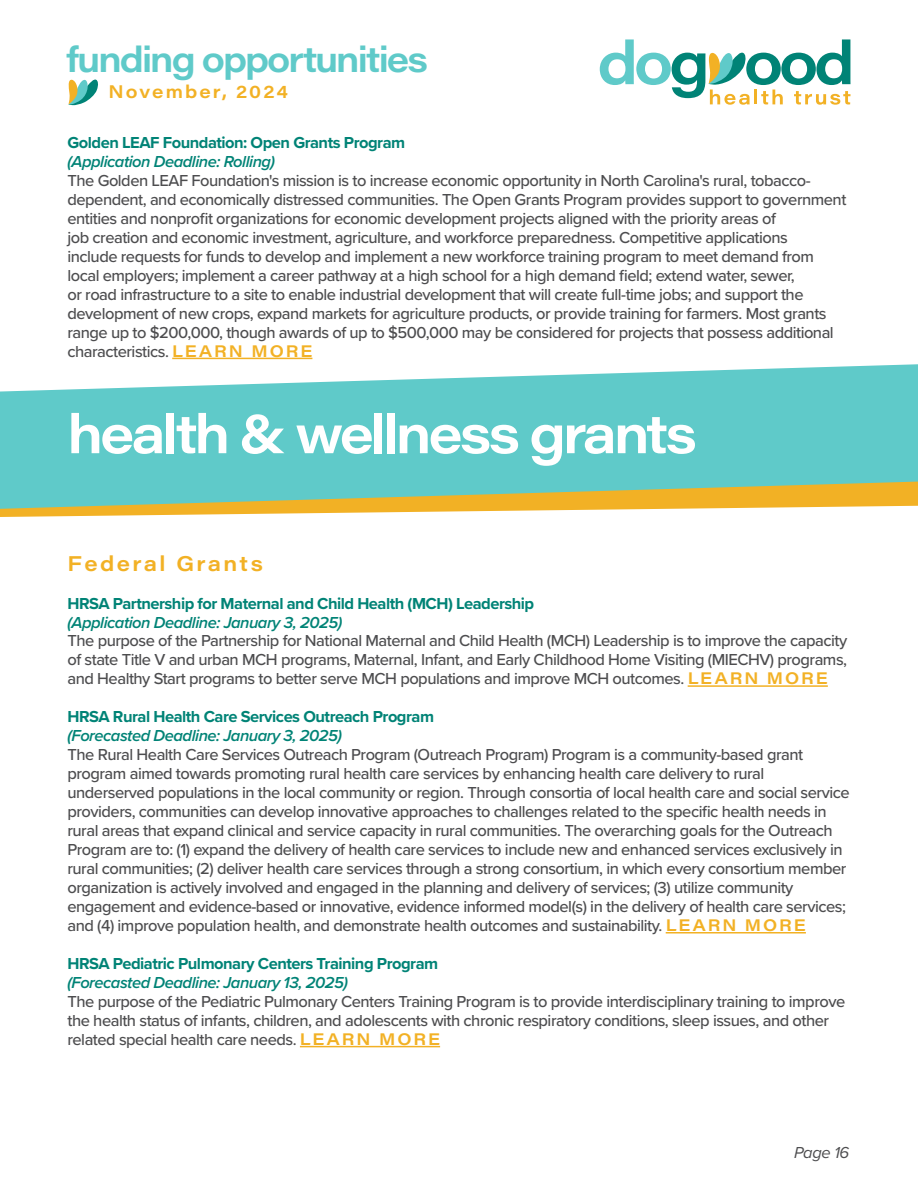
<style>
.page{position:relative;width:918px;height:1188px;background:#fff}
.page>*{position:absolute;margin:0;border:0;box-sizing:border-box;transform-origin:0 0}
.t1{font:54px "Acumin Variable Concept";letter-spacing:-.055em;color:#fff}
.t2{font:35.4px "Acumin Variable Concept";letter-spacing:-.055em;color:#5fcac9}
.t3{font:21px "Acumin Variable Concept";letter-spacing:.115em;color:#f2b125}
.t4{font:18px "Acumin Variable Concept";letter-spacing:.115em;color:#f2b125}
.t5{font:500 16.5px/18.9px "Proxima Nova";letter-spacing:-.03em;color:#4d4d4f}
.t6{font:700 16.5px "Proxima Nova";letter-spacing:-.03em;color:#008376}
.t7{font:italic 600 16.5px "Proxima Nova";letter-spacing:-.03em;color:#008376}
.t8{font:italic 16.5px "Proxima Nova";letter-spacing:-.02em;color:#4d4d4f}
.s1{font-family:"Acumin Variable Concept";font-weight:400;color:#f2b125}
</style>
<div class="page">
<svg style="left:0;top:509px;width:650px;height:8px"></svg>
<svg style="left:0;top:364px;width:918px;height:145px;background:#7cccbf"></svg>
<svg style="left:600px;top:39px;width:250px;height:66px"></svg>
<svg style="left:68px;top:80px;width:30px;height:25px"></svg>
<hr style="left:172px;top:358px;width:140px;height:1px;background:#f2b125">
<hr style="left:688px;top:685px;width:140px;height:2px;background:#f2b125">
<hr style="left:666px;top:932px;width:140px;height:2px;background:#f2b125">
<hr style="left:300px;top:1046px;width:140px;height:1px;background:#f2b125">
<h2 class="t2" style="left:66px;top:35px;width:363px">funding opportunities</h2>
<p class="t4" style="left:109px;top:80px;width:181px">November, 2024</p>
<p class="t6" style="left:68px;top:130px;width:339px">Golden LEAF Foundation: Open Grants Program</p>
<p class="t7" style="left:68px;top:149px;width:209px">(Application Deadline: Rolling)</p>
<p class="t5" style="left:68px;top:170px;width:780px">The Golden LEAF Foundation's mission is to increase economic opportunity in North Carolina's rural, tobacco&shy;dependent, and economically distressed communities. The Open Grants Program provides support to government entities and nonprofit organizations for economic development projects aligned with the priority areas of<br>job creation and economic investment, agriculture, and workforce preparedness. Competitive applications<br>include requests for funds to develop and implement a new workforce training program to meet demand from local employers; implement a career pathway at a high school for a high demand field; extend water, sewer,<br>or road infrastructure to a site to enable industrial development that will create full-time jobs; and support the development of new crops, expand markets for agriculture products, or provide training for farmers. Most grants range up to $200,000, though awards of up to $500,000 may be considered for projects that possess additional characteristics. <span class="s1">LE ARN MORE</span></p>
<h1 class="t1" style="left:68px;top:397px;width:631px">health &amp; wellness grants</h1>
<p class="t3" style="left:68px;top:549px;width:197px">Federal Grants</p>
<p class="t6" style="left:68px;top:591px;width:468px">HRSA Partnership for Maternal and Child Health (MCH) Leadership</p>
<p class="t7" style="left:68px;top:610px;width:276px">(Application Deadline: January 3, 2025)</p>
<p class="t5" style="left:68px;top:631px;width:781px;text-align:justify">The purpose of the Partnership for National Maternal and Child Health (MCH) Leadership is to improve the capacity of state Title V and urban MCH programs, Maternal, Infant, and Early Childhood Home Visiting (MIECHV) programs, and Healthy Start programs to better serve MCH populations and improve MCH outcomes. <span class="s1">LE ARN MORE</span></p>
<p class="t6" style="left:68px;top:705px;width:368px">HRSA Rural Health Care Services Outreach Program</p>
<p class="t7" style="left:68px;top:724px;width:276px">(Forecasted Deadline: January 3, 2025)</p>
<p class="t5" style="left:68px;top:745px;width:784px">The Rural Health Care Services Outreach Program (Outreach Program) Program is a community-based grant program aimed towards promoting rural health care services by enhancing health care delivery to rural underserved populations in the local community or region. Through consortia of local health care and social service providers, communities can develop innovative approaches to challenges related to the specific health needs in rural areas that expand clinical and service capacity in rural communities. The overarching goals for the Outreach Program are to: (1) expand the delivery of health care services to include new and enhanced services exclusively in rural communities; (2) deliver health care services through a strong consortium, in which every consortium member organization is actively involved and engaged in the planning and delivery of services; (3) utilize community engagement and evidence-based or innovative, evidence informed model(s) in the delivery of health care services; and (4) improve population health, and demonstrate health outcomes and sustainability. <span class="s1">LE ARN MORE</span></p>
<p class="t6" style="left:68px;top:951px;width:372px">HRSA Pediatric Pulmonary Centers Training Program</p>
<p class="t7" style="left:68px;top:970px;width:282px">(Forecasted Deadline: January 13, 2025)</p>
<p class="t5" style="left:68px;top:991px;width:779px">The purpose of the Pediatric Pulmonary Centers Training Program is to provide interdisciplinary training to improve the health status of infants, children, and adolescents with chronic respiratory conditions, sleep issues, and other related special health care needs. <span class="s1">LE ARN MORE</span></p>
<p class="t8" style="left:794px;top:1140px;width:57px">Page 16</p>
</div>
